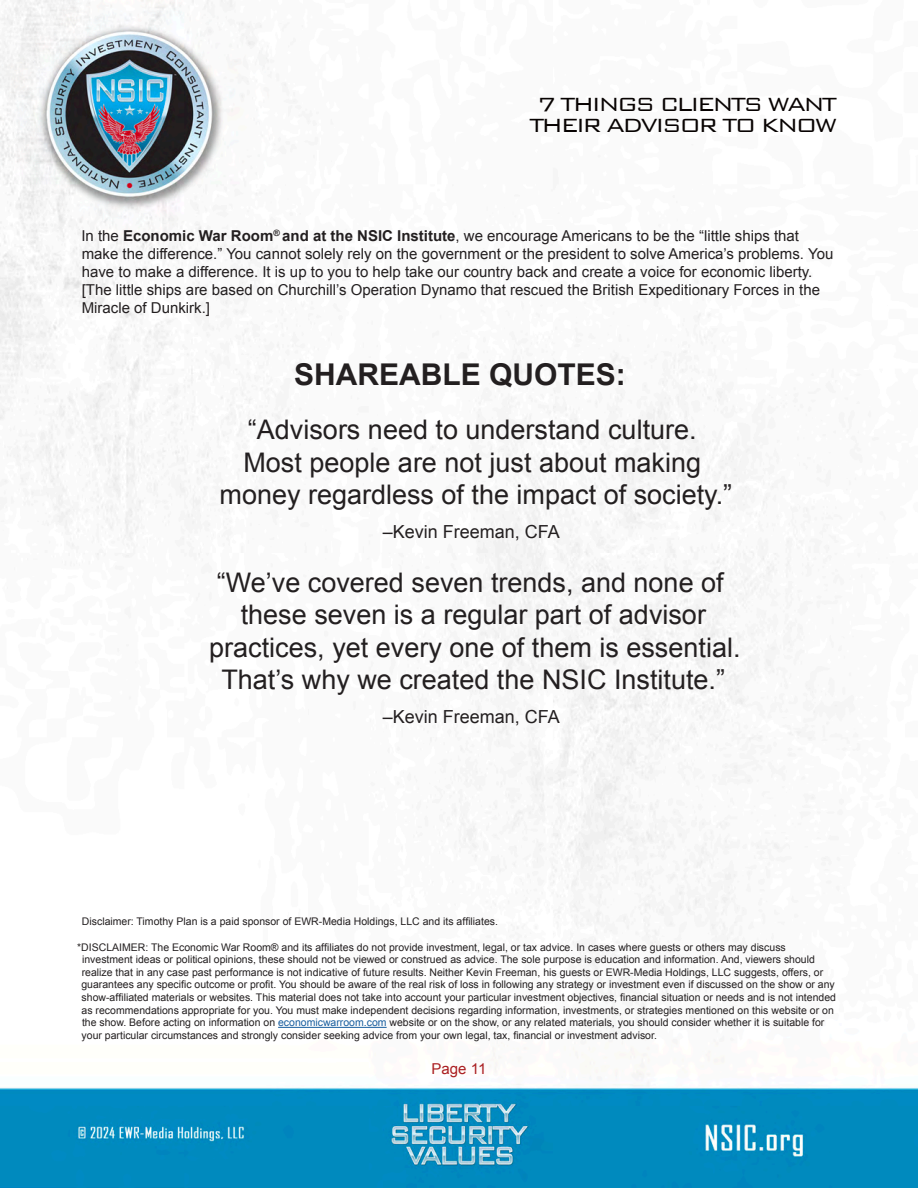
<style>
.page{position:relative;width:918px;height:1188px;background:#fff}
.page>*{position:absolute;margin:0;border:0;box-sizing:border-box;transform-origin:0 0}
.t1{font:700 30px "Arial";color:#231f20}
.t2{font:27px "Arial";color:#231f20}
.t3{font:300 25.5px/21px "Bank Gothic";letter-spacing:-.1em;color:#080302;text-align:center}
.t4{font:18px "Arial";color:#231f20}
.t5{font:15px/18px "Arial";color:#231f20}
.t6{font:15px "Arial";color:#aa1e21}
.t7{font:10.5px/12.6px "Arial";color:#231f20}
.s1{font-weight:700}
.s2{color:#175d9e}
</style>
<div class="page">
<img style="left:0;top:0;width:918px;height:1188px">
<hr style="left:278px;top:1027px;width:109px;height:1px;background:#175d9e">
<h3 class="t3" style="left:529px;top:91px;width:309px">7 THINGS CLIENTS WANT<br>THEIR ADVISOR TO KNOW</h3>
<p class="t5" style="left:81px;top:227px;width:753px">In the <span class="s1">Economic War Room</span><sup>®</sup> <span class="s1">and at the NSIC Institute</span>, we encourage Americans to be the “little ships that make the difference.” You cannot solely rely on the government or the president to solve America’s problems. You have to make a difference. It is up to you to help take our country back and create a voice for economic liberty. [The little ships are based on Churchill’s Operation Dynamo that rescued the British Expeditionary Forces in the Miracle of Dunkirk.]</p>
<p class="t1" style="left:294px;top:355px;width:333px">SHAREABLE QUOTES:</p>
<p class="t2" style="left:248px;top:412px;width:450px">“Advisors need to understand culture.</p>
<p class="t2" style="left:243px;top:445px;width:459px">Most people are not just about making</p>
<p class="t2" style="left:220px;top:477px;width:514px">money regardless of the impact of society.”</p>
<p class="t4" style="left:383px;top:520px;width:179px">–Kevin Freeman, CFA</p>
<p class="t2" style="left:217px;top:565px;width:508px">“We’ve covered seven trends, and none of</p>
<p class="t2" style="left:241px;top:597px;width:467px">these seven is a regular part of advisor</p>
<p class="t2" style="left:209px;top:629px;width:533px">practices, yet every one of them is essential.</p>
<p class="t2" style="left:221px;top:662px;width:505px">That’s why we created the NSIC Institute.”</p>
<p class="t4" style="left:383px;top:705px;width:179px">–Kevin Freeman, CFA</p>
<p class="t7" style="left:82px;top:916px;width:418px">Disclaimer: Timothy Plan is a paid sponsor of EWR-Media Holdings, LLC and its affiliates.</p>
<p class="t7" style="left:81px;top:941px;width:756px;text-indent:-4px">*DISCLAIMER: The Economic War Room® and its affiliates do not provide investment, legal, or tax advice. In cases where guests or others may discuss investment ideas or political opinions, these should not be viewed or construed as advice. The sole purpose is education and information. And, viewers should realize that in any case past performance is not indicative of future results. Neither Kevin Freeman, his guests or EWR-Media Holdings, LLC suggests, offers, or guarantees any specific outcome or profit. You should be aware of the real risk of loss in following any strategy or investment even if discussed on the show or any show-affiliated materials or websites. This material does not take into account your particular investment objectives, financial situation or needs and is not intended as recommendations appropriate for you. You must make independent decisions regarding information, investments, or strategies mentioned on this website or on the show. Before acting on information on <span class="s2">economicwarroom.com</span> website or on the show, or any related materials, you should consider whether it is suitable for your particular circumstances and strongly consider seeking advice from your own legal, tax, financial or investment advisor.</p>
<h3 class="t6" style="left:432px;top:1059px;width:56px">Page 11</h3>
</div>
